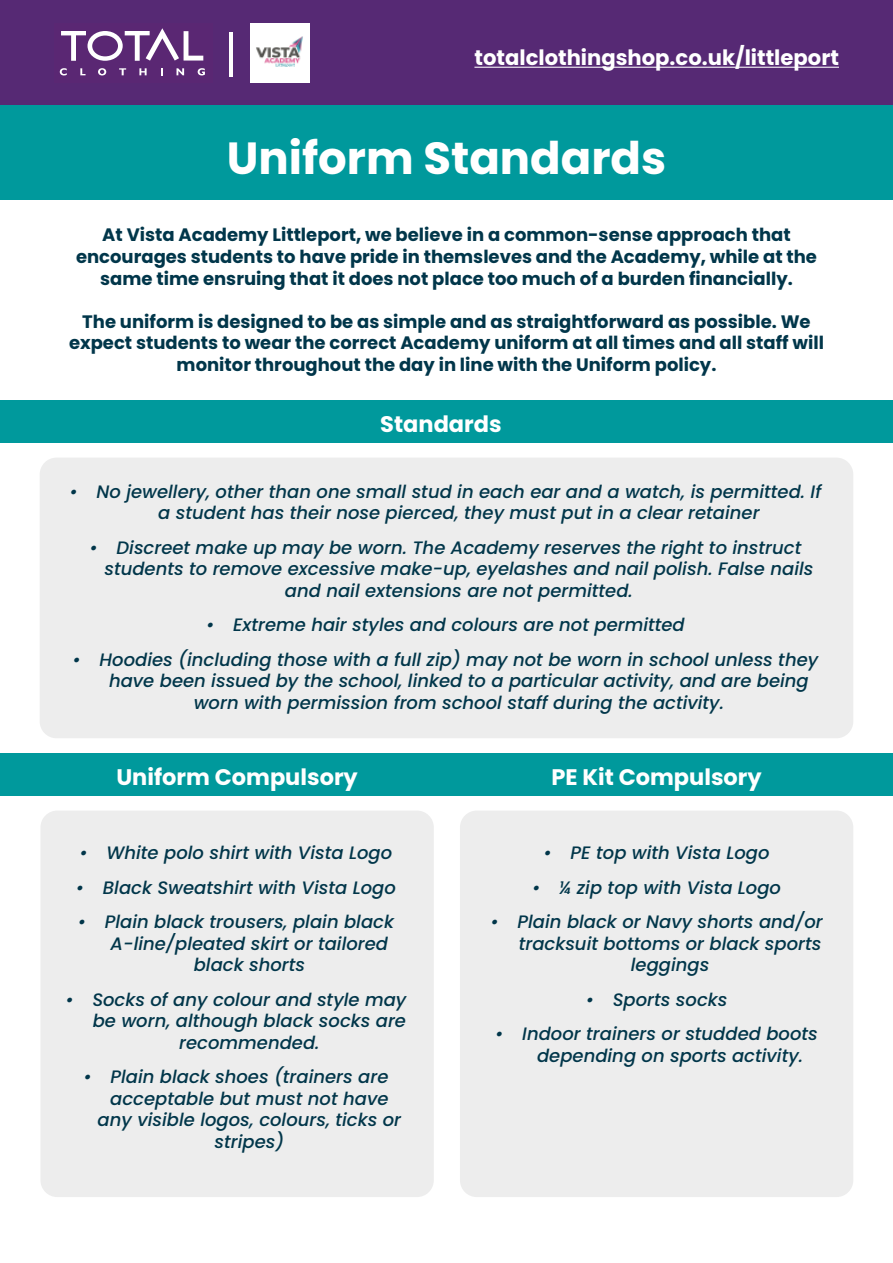
<style>
.page{position:relative;width:893px;height:1263px;background:#fff}
.page>*{position:absolute;margin:0;border:0;box-sizing:border-box;transform-origin:0 0}
.t1{font:700 45px "Poppins";color:#fff}
.t2{font:700 22.5px "Poppins";color:#fff}
.t3{font:700 21.15px "Poppins";color:#fff}
.t4{font:italic 500 18px/21.6px "Poppins";color:#01364a}
.t5{font:700 18px/21.6px "Poppins";color:#01364a;text-align:center}
</style>
<div class="page">
<div style="left:0;top:0;width:893px;height:105px;background:#562974"></div>
<div style="left:54px;top:23px;width:158px;height:60px;background:#5a2773"></div>
<svg style="left:60px;top:68px;width:7px;height:7px"></svg>
<svg style="left:80px;top:68px;width:6px;height:7px"></svg>
<svg style="left:98px;top:68px;width:8px;height:7px"></svg>
<svg style="left:119px;top:68px;width:7px;height:7px"></svg>
<svg style="left:139px;top:68px;width:8px;height:7px"></svg>
<svg style="left:161px;top:68px;width:2px;height:7px"></svg>
<svg style="left:176px;top:68px;width:8px;height:7px"></svg>
<svg style="left:198px;top:68px;width:7px;height:7px"></svg>
<svg style="left:61px;top:28px;width:142px;height:33px"></svg>
<hr style="left:230px;top:32px;width:3px;height:44px;background:#fefefe">
<div style="left:0;top:105px;width:893px;height:95px;background:#00999c"></div>
<div style="left:40px;top:458px;width:813px;height:280px;background:#ededed;border-radius:17px"></div>
<div style="left:0;top:400px;width:893px;height:43px;background:#00999c"></div>
<div style="left:0;top:753px;width:893px;height:43px;background:#00999c"></div>
<div style="left:250px;top:23px;width:60px;height:60px;background:#fff"></div>
<img style="left:256px;top:36px;width:47px;height:31px">
<div style="left:40px;top:810px;width:394px;height:387px;background:#ededed;border-radius:17px"></div>
<div style="left:460px;top:810px;width:393px;height:387px;background:#ededed;border-radius:17px"></div>
<hr style="left:474px;top:67px;width:365px;height:1px;background:#fff">
<p class="t3" style="left:474px;top:45px;width:366px">totalclothingshop.co.uk/littleport</p>
<h1 class="t1" style="left:227px;top:132px;width:441px">Uniform Standards</h1>
<p class="t5" style="left:76px;top:224px;width:742px">At Vista Academy Littleport, we believe in a common-sense approach that encourages students to have pride in themsleves and the Academy, while at the same time ensruing that it does not place too much of a burden financially.</p>
<p class="t5" style="left:69px;top:311px;width:756px">The uniform is designed to be as simple and as straightforward as possible. We expect students to wear the correct Academy uniform at all times and all staff will monitor throughout the day in line with the Uniform policy.</p>
<p class="t2" style="left:380px;top:411px;width:123px">Standards</p>
<p class="t4" style="left:158px;top:481px;width:665px;text-indent:-89px">• No jewellery, other than one small stud in each ear and a watch, is permitted. If a student has their nose pierced, they must put in a clear retainer</p>
<p class="t4" style="left:89px;top:537px;width:713px">• Discreet make up may be worn. The Academy reserves the right to instruct</p>
<p class="t4" style="left:104px;top:558px;width:710px">students to remove excessive make-up, eyelashes and nail polish. False nails</p>
<p class="t4" style="left:285px;top:580px;width:349px">and nail extensions are not permitted.</p>
<p class="t4" style="left:206px;top:614px;width:480px">• Extreme hair styles and colours are not permitted</p>
<p class="t4" style="left:73px;top:649px;width:747px">• Hoodies (including those with a full zip) may not be worn in school unless they</p>
<p class="t4" style="left:109px;top:670px;width:701px">have been issued by the school, linked to a particular activity, and are being</p>
<p class="t4" style="left:194px;top:692px;width:532px">worn with permission from school staff during the activity.</p>
<p class="t2" style="left:116px;top:764px;width:243px">Uniform Compulsory</p>
<p class="t2" style="left:551px;top:764px;width:212px">PE Kit Compulsory</p>
<p class="t4" style="left:80px;top:842px;width:314px">• White polo shirt with Vista Logo</p>
<p class="t4" style="left:76px;top:876px;width:321px">• Black Sweatshirt with Vista Logo</p>
<p class="t4" style="left:78px;top:911px;width:318px">• Plain black trousers, plain black</p>
<p class="t4" style="left:111px;top:932px;width:279px">A-line/pleated skirt or tailored</p>
<p class="t4" style="left:194px;top:954px;width:113px">black shorts</p>
<p class="t4" style="left:65px;top:988px;width:343px">• Socks of any colour and style may</p>
<p class="t4" style="left:93px;top:1010px;width:315px">be worn, although black socks are</p>
<p class="t4" style="left:179px;top:1032px;width:142px">recommended.</p>
<p class="t4" style="left:83px;top:1066px;width:307px">• Plain black shoes (trainers are</p>
<p class="t4" style="left:110px;top:1088px;width:280px">acceptable but must not have</p>
<p class="t4" style="left:98px;top:1109px;width:305px">any visible logos, colours, ticks or</p>
<p class="t4" style="left:215px;top:1131px;width:71px">stripes)</p>
<p class="t4" style="left:544px;top:842px;width:228px">• PE top with Vista Logo</p>
<p class="t4" style="left:532px;top:876px;width:250px">• ¼ zip top with Vista Logo</p>
<p class="t4" style="left:490px;top:911px;width:334px">• Plain black or Navy shorts and/or</p>
<p class="t4" style="left:519px;top:932px;width:304px">tracksuit bottoms or black sports</p>
<p class="t4" style="left:631px;top:954px;width:80px">leggings</p>
<p class="t4" style="left:586px;top:988px;width:143px">• Sports socks</p>
<p class="t4" style="left:537px;top:1023px;width:282px;text-indent:-42px">• Indoor trainers or studded boots depending on sports activity.</p>
</div>
